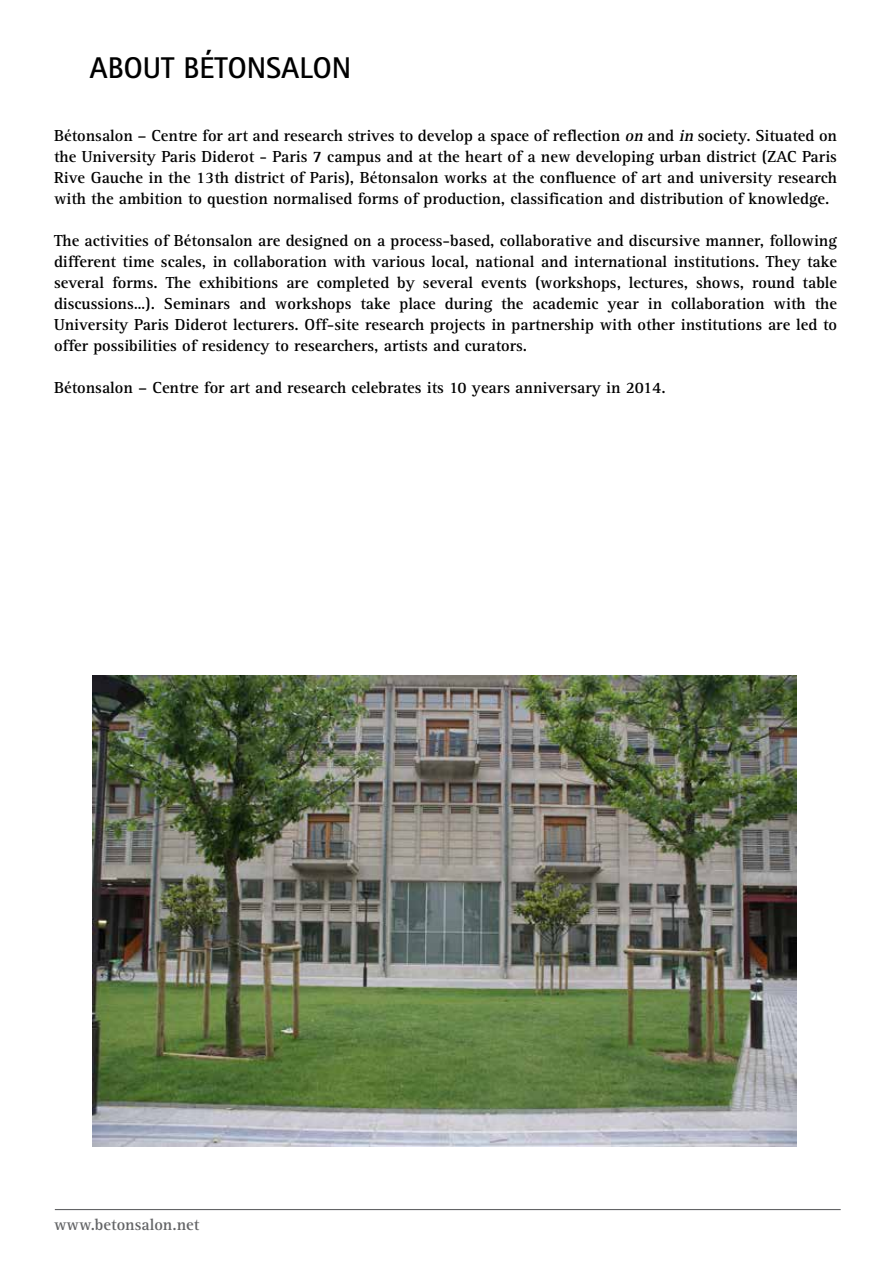
<style>
.page{position:relative;width:893px;height:1263px;background:#fff}
.page>*{position:absolute;margin:0;border:0;box-sizing:border-box;transform-origin:0 0}
.t1{font:700 30px "Rotis Sans Serif";color:#000}
.t2{font:700 16.5px/21px "Rotis Serif";color:#000;text-align:justify}
.t3{font:700 16.5px "Rotis Serif";color:#636466}
.s1{font-style:italic}
</style>
<div class="page">
<hr style="left:55px;top:1209px;width:786px;height:1px;background:#636466">
<img style="left:93px;top:676px;width:703px;height:471px">
<h1 class="t1" style="left:90px;top:49px;width:143px">ABOUT BÉTONSALON</h1>
<p class="t2" style="left:54px;top:125px;width:785px">Bétonsalon – Centre for art and research strives to develop a space of reflection <span class="s1">on</span> and <span class="s1">in</span> society. Situated on the University Paris Diderot - Paris 7 campus and at the heart of a new developing urban district (ZAC Paris Rive Gauche in the 13th district of Paris), Bétonsalon works at the confluence of art and university research with the ambition to question normalised forms of production, classification and distribution of knowledge.</p>
<p class="t2" style="left:54px;top:230px;width:785px">The activities of Bétonsalon are designed on a process-based, collaborative and discursive manner, following different time scales, in collaboration with various local, national and international institutions. They take several forms. The exhibitions are completed by several events (workshops, lectures, shows, round table discussions…). Seminars and workshops take place during the academic year in collaboration with the University Paris Diderot lecturers. Off-site research projects in partnership with other institutions are led to offer possibilities of residency to researchers, artists and curators.</p>
<p class="t2" style="left:54px;top:377px;width:613px">Bétonsalon – Centre for art and research celebrates its 10 years anniversary in 2014.</p>
<p class="t3" style="left:54px;top:1215px;width:147px">www.betonsalon.net</p>
</div>
